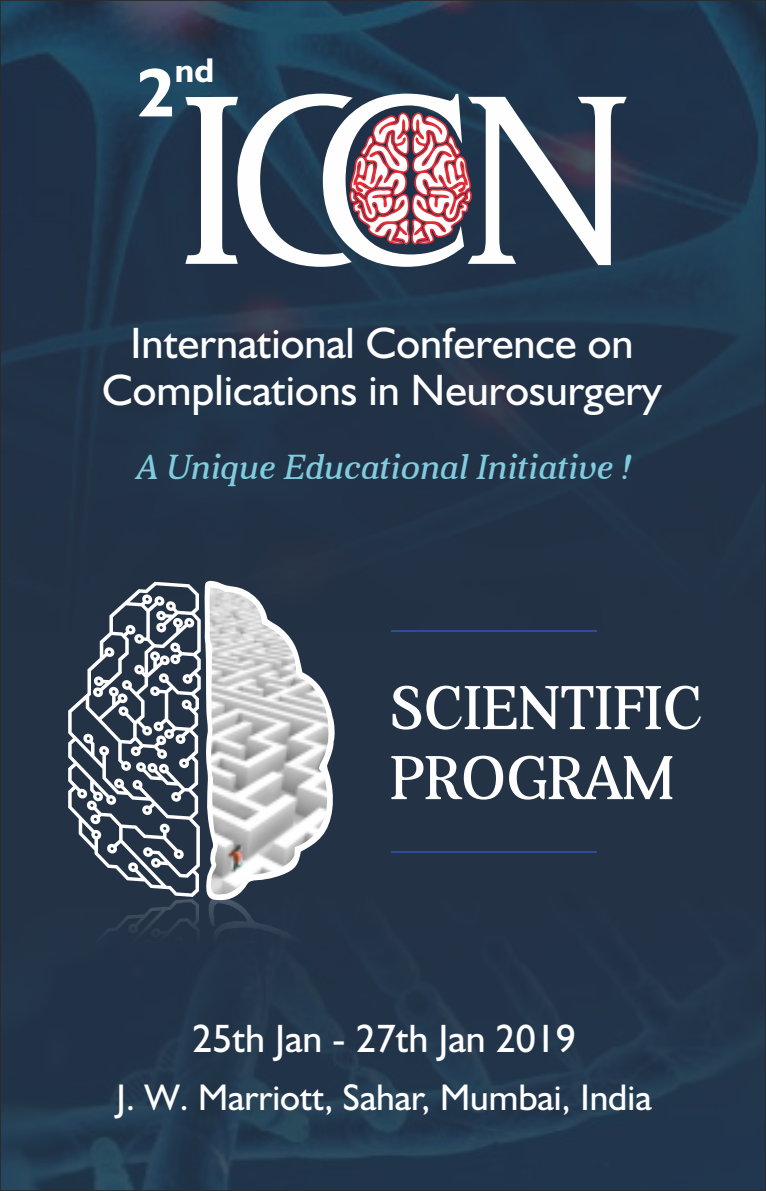
<style>
.page{position:relative;width:766px;height:1191px;background:#fff}
.page>*{position:absolute;margin:0;border:0;box-sizing:border-box;transform-origin:0 0}
.t1{font:700 69px "Humanist 521 BT";color:#fefefe}
.t2{font:62.1px/69.9px "Aver";color:#fefefe}
.t3{font:44.1px/46.8px "Humanist 521 BT";color:#fefefe;text-align:center}
.t4{font:39.6px "Humanist 521 BT";color:#fefefe}
.t5{font:37.2px "Humanist 521 BT";color:#fefefe}
.t6{font:italic 34.8px "Aver";color:#80ccde}
.t7{font:700 34.5px "Humanist 521 BT";color:#fefefe}
</style>
<div class="page">
<div style="left:0;top:0;width:765px;height:1191px;background:#243245"></div>
<img style="left:3px;top:851px;width:759px;height:337px">
<img style="left:3px;top:3px;width:759px;height:628px">
<svg style="left:185px;top:94px;width:441px;height:173px"></svg>
<svg style="left:68px;top:582px;width:133px;height:315px"></svg>
<img style="left:208px;top:902px;width:121px;height:73px">
<img style="left:79px;top:899px;width:121px;height:76px">
<svg style="left:204px;top:580px;width:131px;height:322px"></svg>
<hr style="left:391px;top:630px;width:205px;height:1px;background:#2b4d9a">
<hr style="left:391px;top:851px;width:205px;height:2px;background:#2b4d9a">
<p class="t7" style="left:175px;top:56px;width:41px">nd</p>
<h1 class="t1" style="left:137px;top:64px;width:39px">2</h1>
<p class="t3" style="left:102px;top:323px;width:561px">International Conference on<br>Complications in Neurosurgery</p>
<p class="t6" style="left:135px;top:453px;width:495px">A Unique Educational Initiative !</p>
<h2 class="t2" style="left:389px;top:678px;width:314px">SCIENTIFIC<br>PROGRAM</h2>
<p class="t4" style="left:192px;top:1022px;width:385px">25th Jan - 27th Jan 2019</p>
<p class="t5" style="left:116px;top:1081px;width:536px">J. W. Marriott, Sahar, Mumbai, India</p>
</div>
